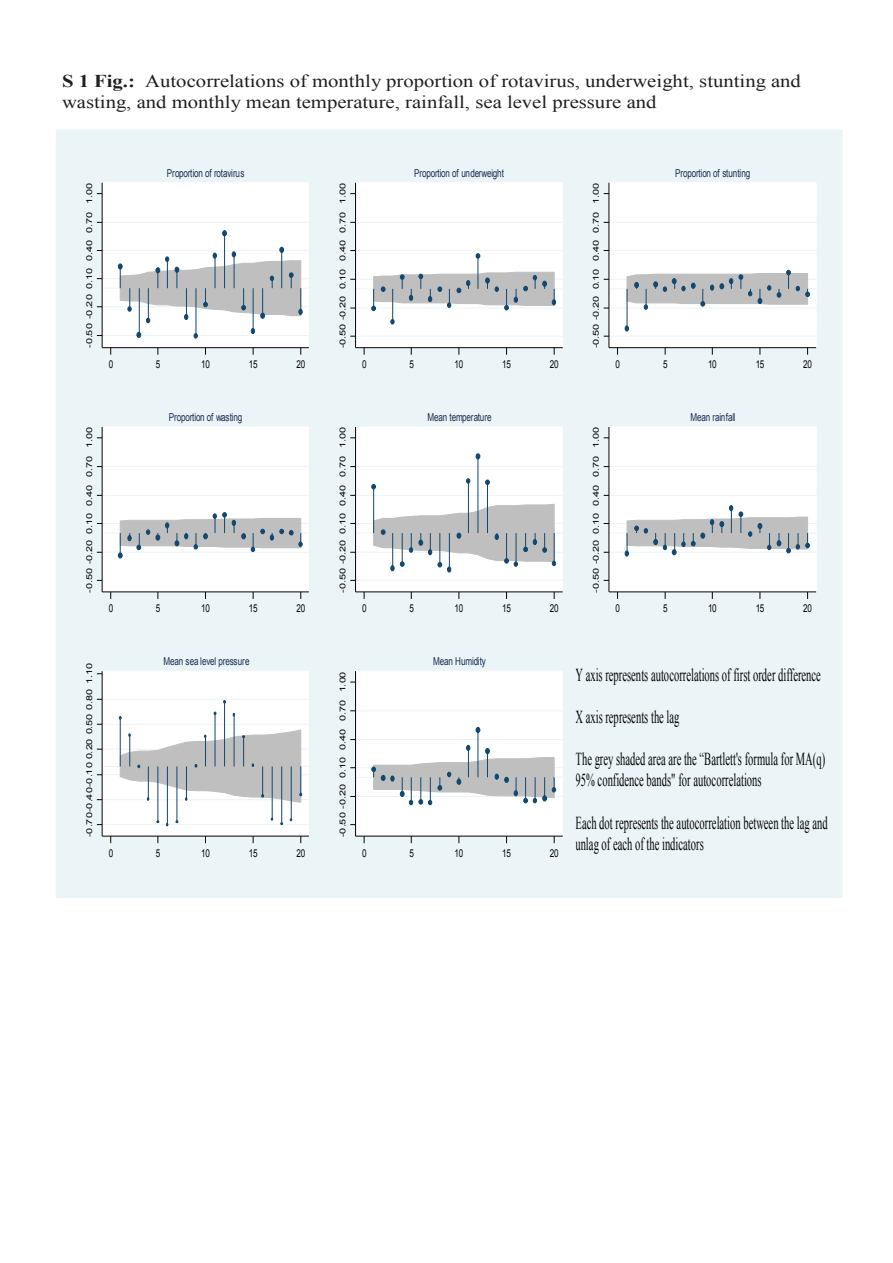
<style>
.page{position:relative;width:893px;height:1263px;background:#fff}
.page>*{position:absolute;margin:0;border:0;box-sizing:border-box;transform-origin:0 0}
.t1{font:18.15px/21px "Times New Roman";color:#050504;scale:.58 1}
.t2{font:18px/20.7px "Times New Roman";color:#231f20;scale:1.15 1}
.t3{font:10.8px "Arial";letter-spacing:-.025em;color:#1a2c52;scale:.75 1}
.t4{font:10.8px "Arial";letter-spacing:-.025em;color:#050504;scale:.75 1}
.t5{font:8.1px "Arial";letter-spacing:-.025em;color:#050504;scale:1.34 1}
.s1{font-weight:700}
</style>
<div class="page">
<div style="left:56px;top:131px;width:786px;height:766px;background:#ebf4f6"></div>
<svg style="left:96px;top:182px;width:213px;height:173px;background:#e6e8e9"></svg>
<svg style="left:350px;top:182px;width:213px;height:173px;background:#eeeff0"></svg>
<svg style="left:603px;top:182px;width:214px;height:173px;background:#eeeff0"></svg>
<svg style="left:96px;top:426px;width:213px;height:173px;background:#edefef"></svg>
<svg style="left:350px;top:426px;width:213px;height:173px;background:#e8eaeb"></svg>
<svg style="left:603px;top:426px;width:214px;height:173px;background:#eeeff0"></svg>
<svg style="left:96px;top:671px;width:213px;height:173px;background:#e4e6e7"></svg>
<svg style="left:350px;top:671px;width:213px;height:173px;background:#eeeff0"></svg>
<p class="t2" style="left:62px;top:70px;width:644px"><span class="s1">S 1 Fig.:</span> Autocorrelations of monthly proportion of rotavirus, underweight, stunting and wasting, and monthly mean temperature, rainfall, sea level pressure and</p>
<p class="t5" style="left:84px;top:348px;width:124px;rotate:-90deg">-0.50 -0.20 0.10 0.40 0.70 1.00</p>
<p class="t3" style="left:167px;top:166px;width:105px">Proportion of rotavirus</p>
<p class="t4" style="left:109px;top:357px;width:8px">0</p>
<p class="t4" style="left:156px;top:357px;width:8px">5</p>
<p class="t4" style="left:201px;top:357px;width:13px">10</p>
<p class="t4" style="left:249px;top:357px;width:13px">15</p>
<p class="t4" style="left:296px;top:357px;width:13px">20</p>
<p class="t5" style="left:84px;top:592px;width:125px;rotate:-90deg">-0.50 -0.20 0.10 0.40 0.70 1.00</p>
<p class="t3" style="left:169px;top:410px;width:100px">Proportion of wasting</p>
<p class="t4" style="left:109px;top:601px;width:8px">0</p>
<p class="t4" style="left:156px;top:601px;width:8px">5</p>
<p class="t4" style="left:201px;top:601px;width:13px">10</p>
<p class="t4" style="left:249px;top:601px;width:13px">15</p>
<p class="t4" style="left:296px;top:601px;width:13px">20</p>
<p class="t5" style="left:84px;top:837px;width:131px;rotate:-90deg">-0.70-0.40-0.10 0.20 0.50 0.80 1.10</p>
<p class="t3" style="left:164px;top:654px;width:116px">Mean sea level pressure</p>
<p class="t4" style="left:109px;top:846px;width:8px">0</p>
<p class="t4" style="left:156px;top:846px;width:8px">5</p>
<p class="t4" style="left:201px;top:846px;width:13px">10</p>
<p class="t4" style="left:249px;top:846px;width:13px">15</p>
<p class="t4" style="left:296px;top:846px;width:13px">20</p>
<p class="t5" style="left:337px;top:348px;width:125px;rotate:-90deg">-0.50 -0.20 0.10 0.40 0.70 1.00</p>
<p class="t3" style="left:414px;top:166px;width:121px">Proportion of underweight</p>
<p class="t4" style="left:362px;top:357px;width:8px">0</p>
<p class="t4" style="left:409px;top:357px;width:8px">5</p>
<p class="t4" style="left:455px;top:357px;width:13px">10</p>
<p class="t4" style="left:502px;top:357px;width:13px">15</p>
<p class="t4" style="left:550px;top:357px;width:13px">20</p>
<p class="t5" style="left:591px;top:348px;width:125px;rotate:-90deg">-0.50 -0.20 0.10 0.40 0.70 1.00</p>
<p class="t3" style="left:675px;top:166px;width:102px">Proportion of stunting</p>
<p class="t4" style="left:616px;top:357px;width:8px">0</p>
<p class="t4" style="left:663px;top:357px;width:8px">5</p>
<p class="t4" style="left:708px;top:357px;width:13px">10</p>
<p class="t4" style="left:756px;top:357px;width:13px">15</p>
<p class="t4" style="left:803px;top:357px;width:13px">20</p>
<p class="t5" style="left:337px;top:592px;width:125px;rotate:-90deg">-0.50 -0.20 0.10 0.40 0.70 1.00</p>
<p class="t3" style="left:427px;top:410px;width:87px">Mean temperature</p>
<p class="t4" style="left:362px;top:601px;width:8px">0</p>
<p class="t4" style="left:409px;top:601px;width:8px">5</p>
<p class="t4" style="left:455px;top:601px;width:13px">10</p>
<p class="t4" style="left:502px;top:601px;width:13px">15</p>
<p class="t4" style="left:550px;top:601px;width:13px">20</p>
<p class="t5" style="left:591px;top:592px;width:125px;rotate:-90deg">-0.50 -0.20 0.10 0.40 0.70 1.00</p>
<p class="t3" style="left:690px;top:410px;width:62px">Mean rainfall</p>
<p class="t4" style="left:616px;top:601px;width:8px">0</p>
<p class="t4" style="left:663px;top:601px;width:8px">5</p>
<p class="t4" style="left:708px;top:601px;width:13px">10</p>
<p class="t4" style="left:756px;top:601px;width:13px">15</p>
<p class="t4" style="left:803px;top:601px;width:13px">20</p>
<p class="t5" style="left:337px;top:837px;width:125px;rotate:-90deg">-0.50 -0.20 0.10 0.40 0.70 1.00</p>
<p class="t3" style="left:433px;top:654px;width:72px">Mean Humidity</p>
<p class="t4" style="left:362px;top:846px;width:8px">0</p>
<p class="t4" style="left:409px;top:846px;width:8px">5</p>
<p class="t4" style="left:455px;top:846px;width:13px">10</p>
<p class="t4" style="left:502px;top:846px;width:13px">15</p>
<p class="t4" style="left:550px;top:846px;width:13px">20</p>
<p class="t1" style="left:575px;top:664px;width:424px">Y axis represents autocorrelations of first order difference</p>
<p class="t1" style="left:575px;top:706px;width:181px">X axis represents the lag</p>
<p class="t1" style="left:575px;top:748px;width:432px">The grey shaded area are the “Bartlett's formula for MA(q)<br>95% confidence bands" for autocorrelations</p>
<p class="t1" style="left:575px;top:812px;width:436px">Each dot represents the autocorrelation between the lag and unlag of each of the indicators</p>
</div>
